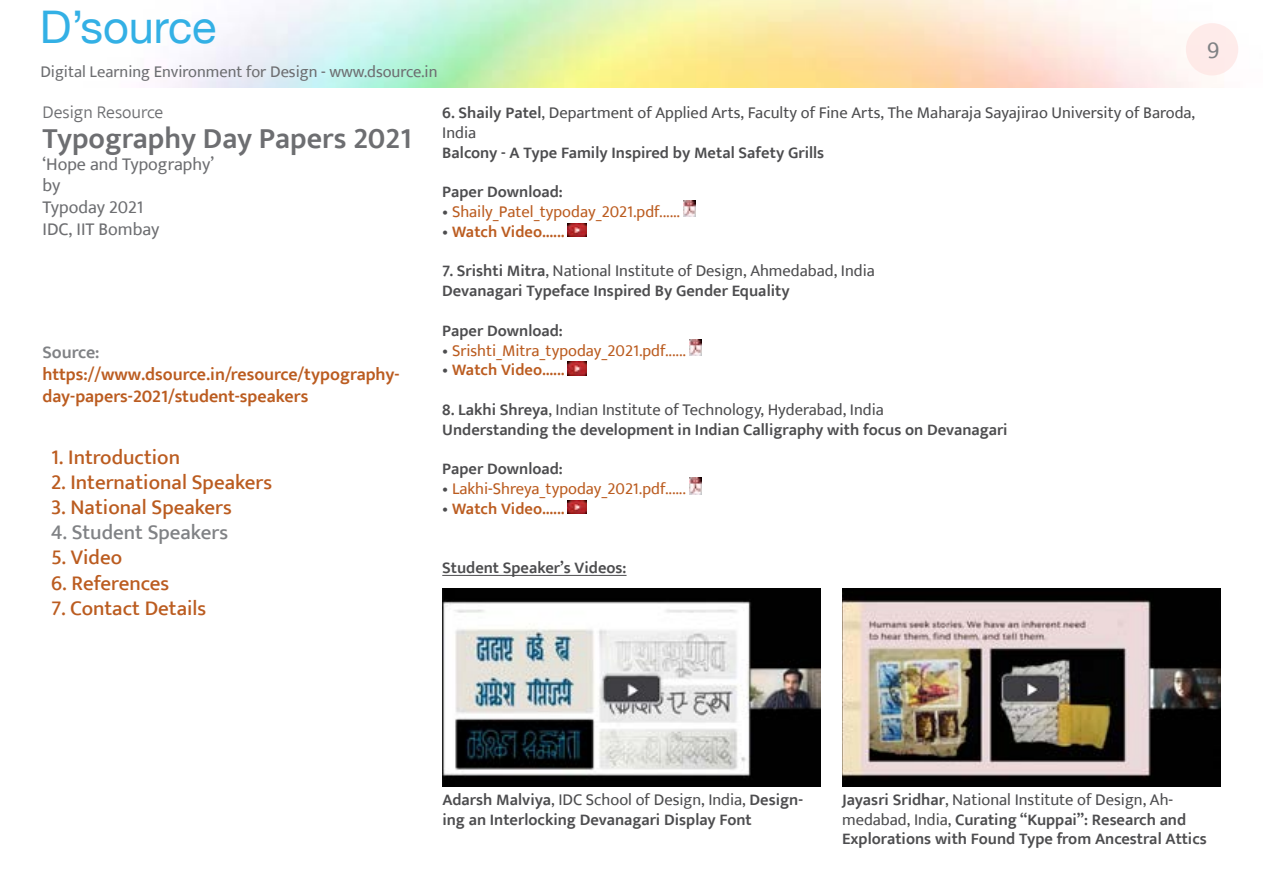
<style>
.page{position:relative;width:1263px;height:893px;background:#fff}
.page>*{position:absolute;margin:0;border:0;box-sizing:border-box;transform-origin:0 0}
.t1{font:45px "Helvetica Neue";color:#33b0e5}
.t2{font:600 30px "Ek Mukta";color:#6d6e71}
.t3{font:24px "Ek Mukta";color:#808285}
.t4{font:500 21px "Ek Mukta";color:#bb5c20}
.t5{font:500 21px "Ek Mukta";color:#808285}
.t6{font:600 18px/21.6px "Ek Mukta";color:#bb5c20}
.t7{font:18px/21.6px "Ek Mukta";color:#6d6e71}
.t8{font:300 18px "Ek Mukta";color:#6d6e71}
.t9{font:600 18px "Ek Mukta";color:#808285}
.t10{font:600 16.5px/19.8px "Ek Mukta";color:#4d4d4f}
.t11{font:16.5px "Ek Mukta";color:#bb5c20}
.t12{font:16.5px/19.8px "Ek Mukta";color:#4d4d4f}
.t13{font:600 16.5px "Ek Mukta";color:#bb5c20}
.t14{font:16.5px "Ek Mukta";color:#6d6e71}
.s1{font-weight:600}
.s2{color:#4d4d4f}
.s3{font-weight:400;color:#4d4d4f}
.s4{font-weight:400}
</style>
<div class="page">
<div style="left:1186px;top:23px;width:52px;height:52px;background:#feebea;border-radius:50%"></div>
<hr style="left:442px;top:575px;width:184px;height:1px;background:#4d4d4f">
<img style="left:683px;top:201px;width:13px;height:16px">
<img style="left:568px;top:223px;width:18px;height:14px">
<img style="left:689px;top:339px;width:13px;height:17px">
<img style="left:568px;top:362px;width:18px;height:13px">
<img style="left:689px;top:478px;width:13px;height:16px">
<img style="left:568px;top:500px;width:18px;height:14px">
<img style="left:442px;top:589px;width:379px;height:198px">
<img style="left:842px;top:589px;width:378px;height:198px">
<h1 class="t1" style="left:40px;top:0;width:178px">D’source</h1>
<p class="t14" style="left:40px;top:62px;width:399px">Digital Learning Environment for Design - www.dsource.in</p>
<p class="t8" style="left:43px;top:101px;width:122px">Design Resource</p>
<h2 class="t2" style="left:43px;top:120px;width:371px">Typography Day Papers 2021</h2>
<p class="t7" style="left:43px;top:153px;width:173px">‘Hope and Typography’ by<br>Typoday 2021<br>IDC, IIT Bombay</p>
<p class="t9" style="left:43px;top:342px;width:59px">Source:</p>
<p class="t6" style="left:43px;top:363px;width:359px">https://www.dsource.in/resource/typography&shy;day-papers-2021/student-speakers</p>
<p class="t4" style="left:51px;top:444px;width:131px">1. Introduction</p>
<p class="t4" style="left:51px;top:469px;width:223px">2. International Speakers</p>
<p class="t4" style="left:51px;top:494px;width:182px">3. National Speakers</p>
<p class="t5" style="left:51px;top:520px;width:179px">4. Student Speakers</p>
<p class="t4" style="left:51px;top:545px;width:73px">5. Video</p>
<p class="t4" style="left:51px;top:570px;width:120px">6. References</p>
<p class="t4" style="left:51px;top:595px;width:157px">7. Contact Details</p>
<p class="t12" style="left:442px;top:102px;width:754px"><span class="s1">6. Shaily Patel</span>, Department of Applied Arts, Faculty of Fine Arts, The Maharaja Sayajirao University of Baroda,<br>India</p>
<p class="t10" style="left:442px;top:142px;width:383px">Balcony - A Type Family Inspired by Metal Safety Grills</p>
<p class="t10" style="left:442px;top:182px;width:122px">Paper Download:</p>
<p class="t11" style="left:442px;top:202px;width:239px"><span class="s2">•</span> Shaily_Patel_typoday_2021.pdf......</p>
<p class="t13" style="left:442px;top:221px;width:124px"><span class="s3">•</span> Watch Video......</p>
<p class="t10" style="left:442px;top:261px;width:434px">7. Srishti Mitra<span class="s4">, National Institute of Design, Ahmedabad, India<br></span>Devanagari Typeface Inspired By Gender Equality</p>
<p class="t10" style="left:442px;top:320px;width:122px">Paper Download:</p>
<p class="t11" style="left:442px;top:340px;width:245px"><span class="s2">•</span> Srishti_Mitra_typoday_2021.pdf......</p>
<p class="t13" style="left:442px;top:360px;width:124px"><span class="s3">•</span> Watch Video......</p>
<p class="t10" style="left:442px;top:399px;width:567px">8. Lakhi Shreya<span class="s4">, Indian Institute of Technology, Hyderabad, India<br></span>Understanding the development in Indian Calligraphy with focus on Devanagari</p>
<p class="t10" style="left:442px;top:459px;width:122px">Paper Download:</p>
<p class="t11" style="left:442px;top:479px;width:245px"><span class="s2">•</span> Lakhi-Shreya_typoday_2021.pdf......</p>
<p class="t13" style="left:442px;top:499px;width:124px"><span class="s3">•</span> Watch Video......</p>
<p class="t10" style="left:442px;top:558px;width:186px">Student Speaker’s Videos:</p>
<h3 class="t3" style="left:1207px;top:35px;width:14px">9</h3>
<p class="t10" style="left:442px;top:790px;width:362px">Adarsh Malviya<span class="s4">, IDC School of Design, India,</span> Design&shy;ing an Interlocking Devanagari Display Font</p>
<p class="t10" style="left:842px;top:789px;width:366px">Jayasri Sridhar<span class="s4">, National Institute of Design, Ah&shy;medabad, India,</span> Curating “Kuppai”: Research and<br>Explorations with Found Type from Ancestral Attics</p>
</div>
